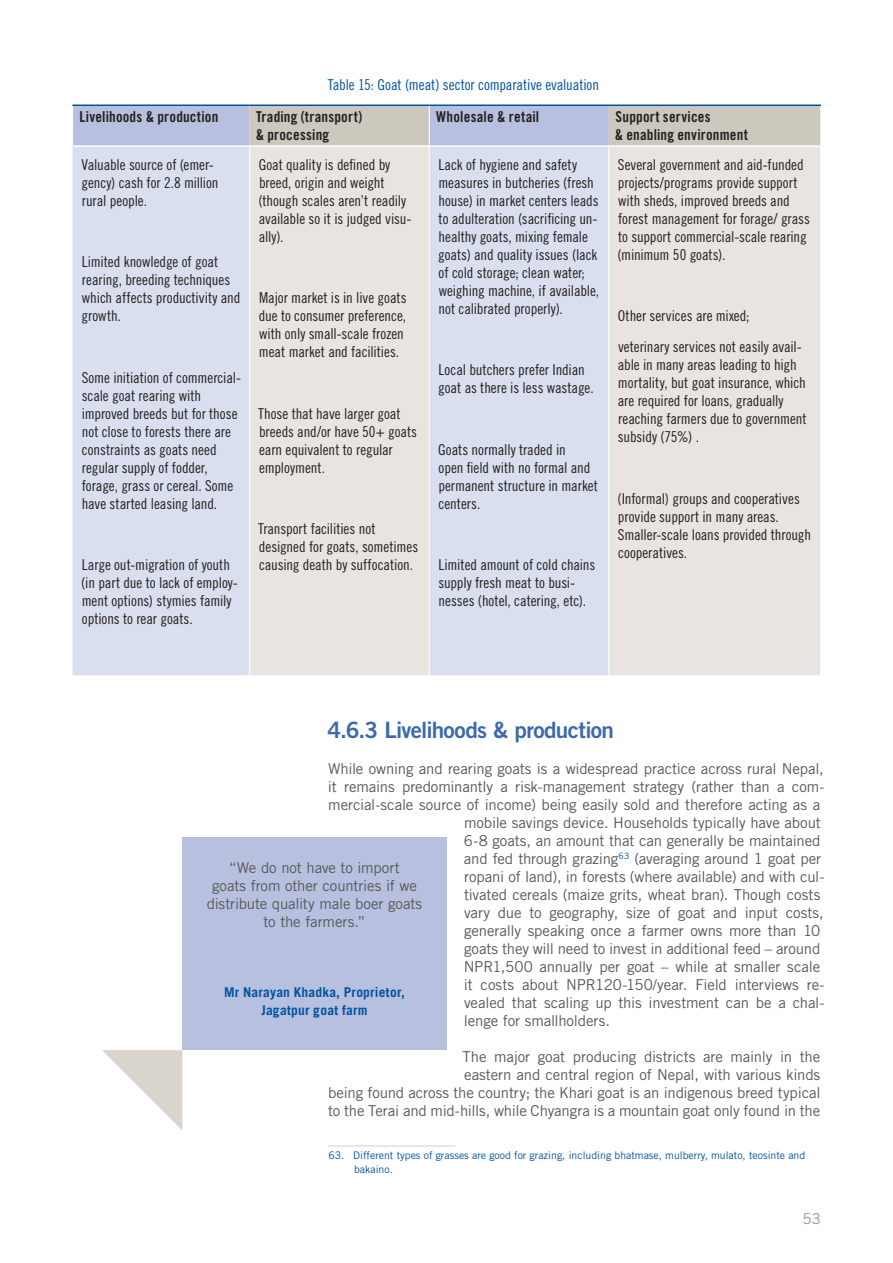
<style>
.page{position:relative;width:893px;height:1263px;background:#fff}
.page>*{position:absolute;margin:0;border:0;box-sizing:border-box;transform-origin:0 0}
.Titolo_03{font:22.5px "Trade Gothic LT Std Bd 2";letter-spacing:-.03em;color:#3b69af}
.Testi_tabelle{font:15px/18px "Trade Gothic LT Std Cn 18";letter-spacing:-.005em;color:#231f20}
.t1{font:15px/18px "Trade Gothic LT Std";letter-spacing:-.01em;color:#57585a;text-align:right}
.Testi_tabelle-2{font:15px/18px "Trade Gothic LT Std Bd Cn 20";letter-spacing:.01em;color:#231f20}
.Titolo_grafico_tabel{font:15px "Trade Gothic LT Std Cn 18";letter-spacing:-.005em;color:#0153a0}
.t2{font:15px "Trade Gothic LT Std";color:#939598}
.Titolo_box_minimo{font:700 13.5px/18px "Trade Gothic LT Std";letter-spacing:.015em;color:#0153a0;text-align:center}
.Note_pie_di_pagina{font:10.5px/13.5px "Trade Gothic LT Std";color:#0153a0}
</style>
<div class="page">
<svg style="left:73px;top:106px;width:747px;height:39px;background:#c1c4cd"></svg>
<div style="left:73px;top:147px;width:176px;height:528px;background:#d9dfef"></div>
<svg style="left:250px;top:147px;width:570px;height:528px;background:#e3e3e4"></svg>
<hr style="left:429px;top:106px;width:1px;height:39px;background:#fff">
<hr style="left:72px;top:105px;width:178px;height:1px;background:#0153a0">
<hr style="left:250px;top:105px;width:179px;height:1px;background:#0153a0">
<hr style="left:429px;top:105px;width:180px;height:1px;background:#0153a0">
<hr style="left:609px;top:105px;width:212px;height:1px;background:#0153a0">
<hr style="left:429px;top:147px;width:1px;height:528px;background:#fff">
<hr style="left:608px;top:147px;width:1px;height:528px;background:#fff">
<hr style="left:328px;top:1145px;width:127px;height:1px;background:#d9d5cd">
<div style="left:182px;top:837px;width:264px;height:213px;background:#b7c0df"></div>
<svg style="left:102px;top:1050px;width:80px;height:80px"></svg>
<p class="Titolo_grafico_tabel" style="left:328px;top:76px;width:273px">Table 15: Goat (meat) sector comparative evaluation</p>
<p class="Testi_tabelle-2" style="left:80px;top:108px;width:140px">Livelihoods &amp; production</p>
<p class="Testi_tabelle-2" style="left:256px;top:108px;width:108px">Trading (transport) &amp; processing</p>
<p class="Testi_tabelle-2" style="left:436px;top:108px;width:104px">Wholesale &amp; retail</p>
<p class="Testi_tabelle-2" style="left:615px;top:108px;width:135px">Support services<br>&amp; enabling environment</p>
<p class="Testi_tabelle" style="left:82px;top:155px;width:139px">Valuable source of (emer&shy;gency) cash for 2.8 million rural people.</p>
<p class="Testi_tabelle" style="left:258px;top:155px;width:155px">Goat quality is defined by breed, origin and weight (though scales aren’t readily available so it is judged visu&shy;ally).</p>
<p class="Testi_tabelle" style="left:438px;top:155px;width:163px">Lack of hygiene and safety measures in butcheries (fresh house) in market centers leads to adulteration (sacrificing un&shy;healthy goats, mixing female goats) and quality issues (lack of cold storage; clean water; weighing machine, if available, not calibrated properly).</p>
<p class="Testi_tabelle" style="left:617px;top:155px;width:194px">Several government and aid-funded projects/programs provide support with sheds, improved breeds and forest management for forage/ grass to support commercial-scale rearing (minimum 50 goats).</p>
<p class="Testi_tabelle" style="left:82px;top:253px;width:160px">Limited knowledge of goat rearing, breeding techniques which affects productivity and growth.</p>
<p class="Testi_tabelle" style="left:259px;top:289px;width:149px">Major market is in live goats due to consumer preference, with only small-scale frozen meat market and facilities.</p>
<p class="Testi_tabelle" style="left:618px;top:307px;width:133px">Other services are mixed;</p>
<p class="Testi_tabelle" style="left:618px;top:337px;width:190px">veterinary services not easily avail&shy;able in many areas leading to high mortality, but goat insurance, which are required for loans, gradually reaching farmers due to government subsidy (75%) .</p>
<p class="Testi_tabelle" style="left:438px;top:361px;width:157px">Local butchers prefer Indian goat as there is less wastage.</p>
<p class="Testi_tabelle" style="left:82px;top:368px;width:161px">Some initiation of commercial&shy;scale goat rearing with improved breeds but for those not close to forests there are constraints as goats need regular supply of fodder, forage, grass or cereal. Some have started leasing land.</p>
<p class="Testi_tabelle" style="left:258px;top:404px;width:160px">Those that have larger goat breeds and/or have 50+ goats earn equivalent to regular employment.</p>
<p class="Testi_tabelle" style="left:438px;top:440px;width:161px">Goats normally traded in<br>open field with no formal and permanent structure in market centers.</p>
<p class="Testi_tabelle" style="left:617px;top:489px;width:195px">(Informal) groups and cooperatives provide support in many areas.<br>Smaller-scale loans provided through cooperatives.</p>
<p class="Testi_tabelle" style="left:258px;top:520px;width:162px">Transport facilities not designed for goats, sometimes causing death by suffocation.</p>
<p class="Testi_tabelle" style="left:81px;top:556px;width:158px">Large out-migration of youth (in part due to lack of employ&shy;ment options) stymies family options to rear goats.</p>
<p class="Testi_tabelle" style="left:438px;top:556px;width:158px">Limited amount of cold chains supply fresh meat to busi&shy;nesses (hotel, catering, etc).</p>
<p class="Titolo_03" style="left:328px;top:716px;width:288px">4.6.3 Livelihoods &amp; production</p>
<p class="t1" style="left:328px;top:759px;width:497px">While owning and rearing goats is a widespread practice across rural Nepal,</p>
<p class="t1" style="left:328px;top:777px;width:498px">it remains predominantly a risk-management strategy (rather than a com-</p>
<p class="t1" style="left:328px;top:795px;width:493px">mercial-scale source of income) being easily sold and therefore acting as a</p>
<p class="t1" style="left:464px;top:813px;width:358px">mobile savings device. Households typically have about</p>
<p class="t1" style="left:464px;top:831px;width:358px">6-8 goats, an amount that can generally be maintained</p>
<p class="t1" style="left:464px;top:849px;width:359px">and fed through grazing<sup>63</sup> (averaging around 1 goat per</p>
<p class="t1" style="left:464px;top:867px;width:362px">ropani of land), in forests (where available) and with cul-</p>
<p class="t1" style="left:464px;top:885px;width:358px">tivated cereals (maize grits, wheat bran). Though costs</p>
<p class="t1" style="left:464px;top:903px;width:361px">vary due to geography, size of goat and input costs,</p>
<p class="t1" style="left:464px;top:921px;width:358px">generally speaking once a farmer owns more than 10</p>
<p class="t1" style="left:464px;top:939px;width:358px">goats they will need to invest in additional feed – around</p>
<p class="t1" style="left:464px;top:957px;width:358px">NPR1,500 annually per goat – while at smaller scale</p>
<p class="t1" style="left:464px;top:975px;width:362px">it costs about NPR120-150/year. Field interviews re-</p>
<p class="t1" style="left:464px;top:993px;width:362px">vealed that scaling up this investment can be a chal-</p>
<p class="t1" style="left:464px;top:1011px;width:147px">lenge for smallholders.</p>
<p class="t1" style="left:328px;top:1047px;width:494px">The major goat producing districts are mainly in the<br>eastern and central region of Nepal, with various kinds<br>being found across the country; the Khari goat is an indigenous breed typical to the Terai and mid-hills, while Chyangra is a mountain goat only found in the</p>
<p class="Note_pie_di_pagina" style="left:354px;top:1149px;width:453px;text-indent:-26px">63. Different types of grasses are good for grazing, including bhatmase, mulberry, mulato, teosinte and bakaino.</p>
<p class="t1" style="left:207px;top:858px;width:217px;text-align:center">“We do not have to import<br>goats from other countries if we distribute quality male boer goats to the farmers.”</p>
<p class="Titolo_box_minimo" style="left:224px;top:983px;width:182px">Mr Narayan Khadka, Proprietor,<br>Jagatpur goat farm</p>
<p class="t2" style="left:802px;top:1210px;width:20px">53</p>
</div>
